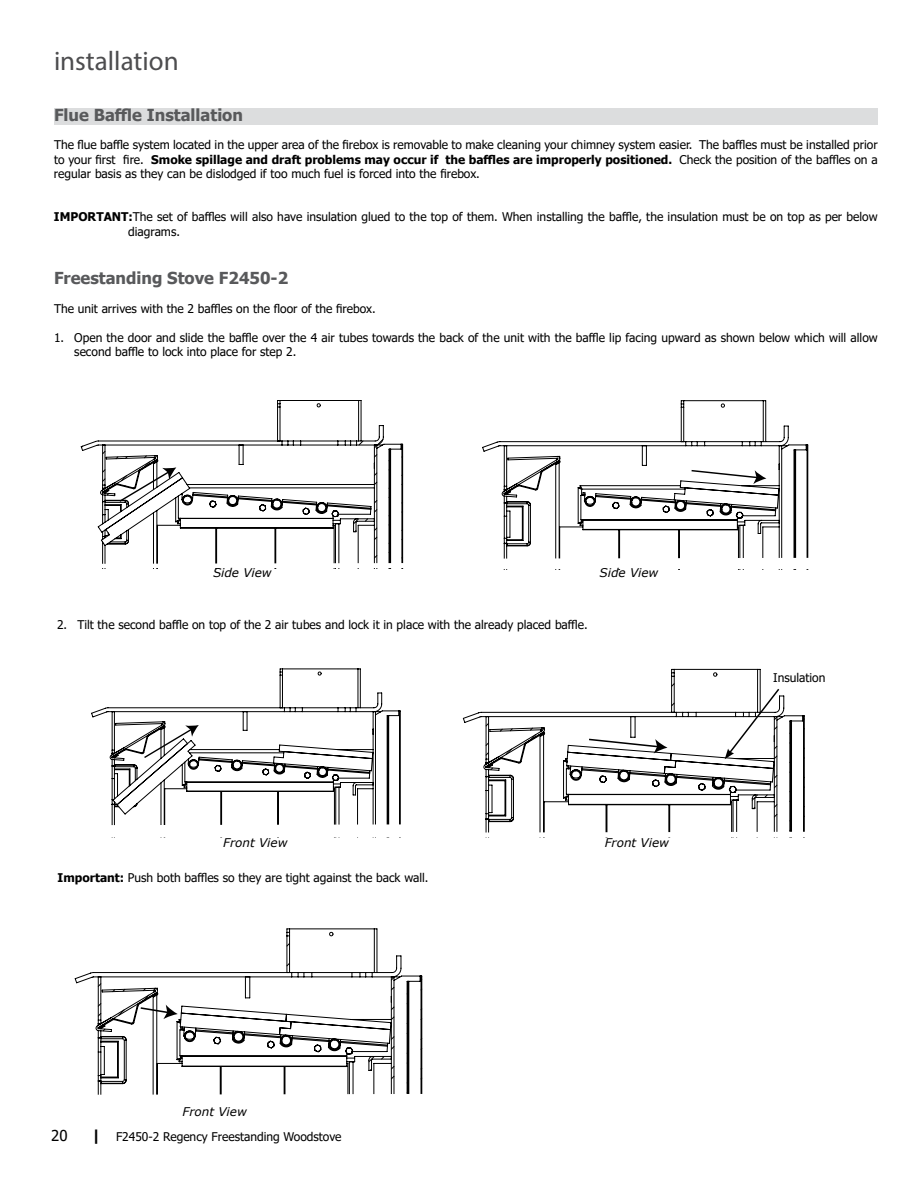
<style>
.page{position:relative;width:918px;height:1188px;background:#fff}
.page>*{position:absolute;margin:0;border:0;box-sizing:border-box;transform-origin:0 0}
.t1{font:27px "Myriad Pro";color:#4d4d4f}
.t2{font:700 16.5px "Tahoma";color:#58595b}
.t3{font:15px "Tahoma";color:#000}
.t4{font:12px/14.4px "Tahoma";color:#000}
.t5{font:italic 12px "Verdana";color:#000}
.s1{font-weight:700}
.s2{font-weight:700;font-size:15px}
</style>
<div class="page">
<div style="left:54px;top:108px;width:824px;height:16px;background:#dcddde"></div>
<svg style="left:91px;top:668px;width:310px;height:156px"></svg>
<svg style="left:111px;top:824px;width:290px;height:14px"></svg>
<svg style="left:143px;top:725px;width:56px;height:34px"></svg>
<svg style="left:74px;top:928px;width:349px;height:166px"></svg>
<svg style="left:97px;top:1094px;width:277px;height:1px"></svg>
<svg style="left:139px;top:1005px;width:39px;height:14px"></svg>
<svg style="left:80px;top:400px;width:323px;height:163px"></svg>
<svg style="left:102px;top:563px;width:301px;height:1px"></svg>
<svg style="left:118px;top:467px;width:58px;height:36px"></svg>
<svg style="left:482px;top:400px;width:327px;height:158px"></svg>
<svg style="left:690px;top:469px;width:76px;height:15px"></svg>
<svg style="left:462px;top:669px;width:343px;height:163px"></svg>
<svg style="left:485px;top:832px;width:320px;height:6px"></svg>
<svg style="left:587px;top:738px;width:80px;height:16px"></svg>
<svg style="left:725px;top:687px;width:56px;height:72px"></svg>
<h1 class="t1" style="left:54px;top:44px;width:126px">installation</h1>
<h2 class="t2" style="left:54px;top:103px;width:191px">Flue Baffle Installation</h2>
<p class="t4" style="left:54px;top:139px;width:825px;text-align:justify">The flue baffle system located in the upper area of the firebox is removable to make cleaning your chimney system easier. The baffles must be installed prior to your first fire. <span class="s1">Smoke spillage and draft problems may occur if the baffles are improperly positioned.</span> Check the position of the baffles on a regular basis as they can be dislodged if too much fuel is forced into the firebox.</p>
<p class="t4" style="left:128px;top:211px;width:751px;text-indent:-74px"><span class="s1">IMPORTANT:</span>The set of baffles will also have insulation glued to the top of them. When installing the baffle, the insulation must be on top as per below diagrams.</p>
<h2 class="t2" style="left:54px;top:267px;width:236px">Freestanding Stove F2450-2</h2>
<p class="t4" style="left:54px;top:302px;width:323px">The unit arrives with the 2 baffles on the floor of the firebox.</p>
<p class="t4" style="left:74px;top:331px;width:805px;text-indent:-20px">1. Open the door and slide the baffle over the 4 air tubes towards the back of the unit with the baffle lip facing upward as shown below which will allow second baffle to lock into place for step 2.</p>
<p class="t5" style="left:213px;top:565px;width:60px">Side View</p>
<p class="t5" style="left:600px;top:565px;width:60px">Side View</p>
<p class="t4" style="left:57px;top:618px;width:532px">2. Tilt the second baffle on top of the 2 air tubes and lock it in place with the already placed baffle.</p>
<p class="t5" style="left:223px;top:834px;width:66px">Front View</p>
<p class="t4" style="left:58px;top:871px;width:372px"><span class="s1">Important:</span> Push both baffles so they are tight against the back wall.</p>
<p class="t5" style="left:605px;top:834px;width:66px">Front View</p>
<p class="t5" style="left:183px;top:1104px;width:66px">Front View</p>
<p class="t3" style="left:51px;top:1126px;width:18px">20</p>
<p class="t4" style="left:91px;top:1131px;width:252px"><span class="s2">|</span> F2450-2 Regency Freestanding Woodstove</p>
<p class="t4" style="left:773px;top:671px;width:54px">Insulation</p>
</div>
